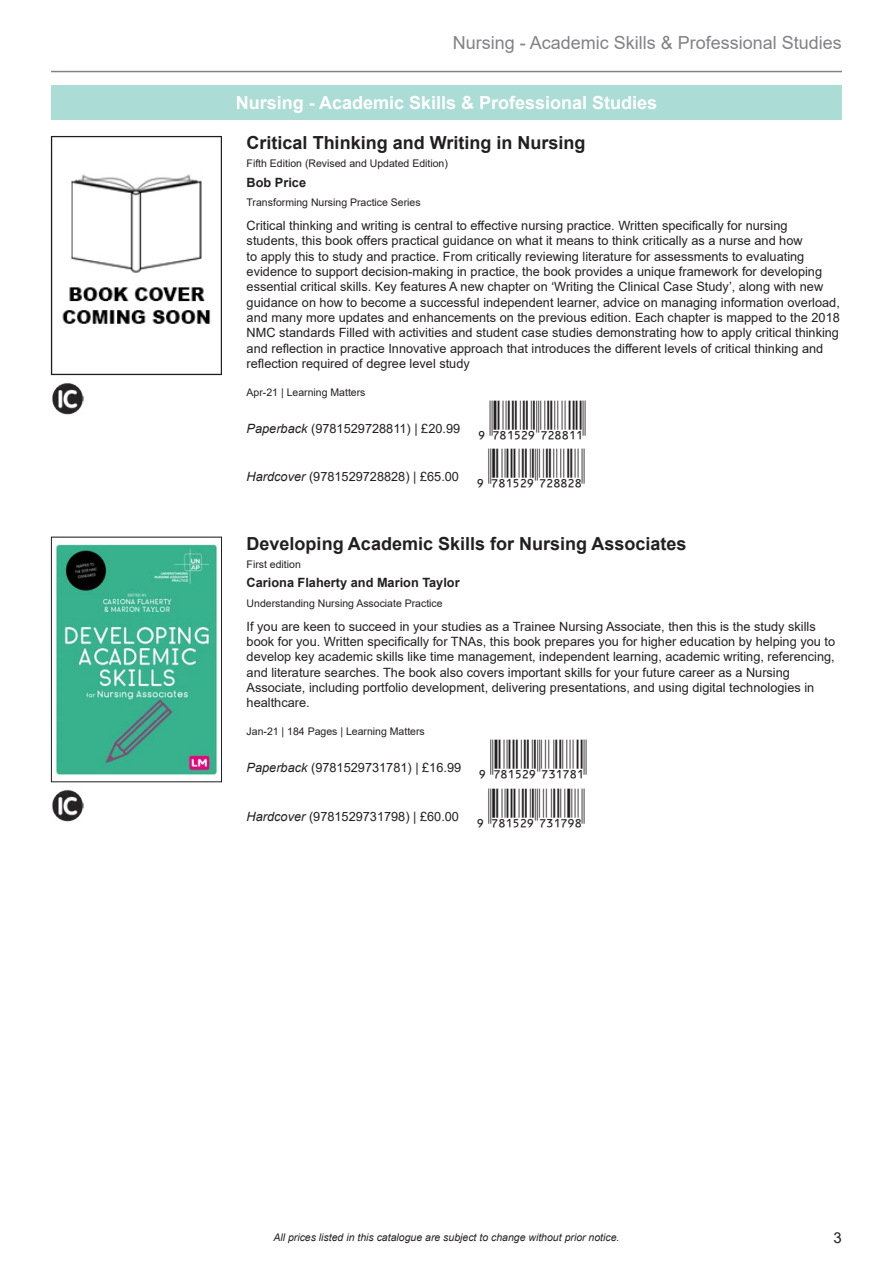
<style>
.page{position:relative;width:893px;height:1263px;background:#fff}
.page>*{position:absolute;margin:0;border:0;box-sizing:border-box;transform-origin:0 0}
.t1{font:39px "Ean Bwr P36 Tt";color:#231f20}
.t2{font:700 18px "Arial";color:#231f20}
.t3{font:18px "Arial";color:#808285}
.t4{font:700 18px "Arial";color:#fff}
.t5{font:15px "Arial";color:#231f20}
.t6{font:12.75px/15.3px "Arial";color:#231f20}
.t7{font:700 12.75px "Arial";color:#231f20}
.t8{font:10.5px "Arial";color:#231f20}
.t9{font:italic 10.5px "Arial";color:#231f20}
.s1{font-style:italic}
</style>
<div class="page">
<hr style="left:51px;top:71px;width:791px;height:1px;background:#808285">
<div style="left:51px;top:85px;width:791px;height:34px;background:#abdcd6"></div>
<img style="left:62px;top:174px;width:149px;height:150px">
<div style="left:51px;top:136px;width:171px;height:239px;border:1px solid #231f20"></div>
<img style="left:52px;top:383px;width:32px;height:31px">
<img style="left:53px;top:542px;width:165px;height:234px">
<div style="left:51px;top:537px;width:171px;height:245px;border:1px solid #231f20"></div>
<img style="left:52px;top:790px;width:32px;height:31px">
<h2 class="t3" style="left:453px;top:30px;width:391px">Nursing - Academic Skills &amp; Professional Studies</h2>
<h2 class="t4" style="left:236px;top:90px;width:423px">Nursing - Academic Skills &amp; Professional Studies</h2>
<h2 class="t2" style="left:247px;top:130px;width:340px">Critical Thinking and Writing in Nursing</h2>
<p class="t8" style="left:247px;top:156px;width:203px">Fifth Edition (Revised and Updated Edition)</p>
<p class="t7" style="left:247px;top:173px;width:61px">Bob Price</p>
<p class="t8" style="left:247px;top:195px;width:176px">Transforming Nursing Practice Series</p>
<p class="t6" style="left:247px;top:218px;width:595px">Critical thinking and writing is central to effective nursing practice. Written specifically for nursing students, this book offers practical guidance on what it means to think critically as a nurse and how<br>to apply this to study and practice. From critically reviewing literature for assessments to evaluating evidence to support decision-making in practice, the book provides a unique framework for developing essential critical skills. Key features A new chapter on ‘Writing the Clinical Case Study’, along with new guidance on how to become a successful independent learner, advice on managing information overload, and many more updates and enhancements on the previous edition. Each chapter is mapped to the 2018<br>NMC standards Filled with activities and student case studies demonstrating how to apply critical thinking and reflection in practice Innovative approach that introduces the different levels of critical thinking and reflection required of degree level study</p>
<p class="t8" style="left:247px;top:385px;width:120px">Apr-21 | Learning Matters</p>
<p class="t6" style="left:247px;top:420px;width:215px"><span class="s1">Paperback</span> (9781529728811) | £20.99</p>
<h1 class="t1" style="left:467px;top:400px;width:120px">,!7IB5C9-HCIIBB!</h1>
<p class="t6" style="left:247px;top:469px;width:214px"><span class="s1">Hardcover</span> (9781529728828) | £65.00</p>
<h1 class="t1" style="left:466px;top:449px;width:120px">,!7IB5C9-HCIICI!</h1>
<h2 class="t2" style="left:247px;top:531px;width:441px">Developing Academic Skills for Nursing Associates</h2>
<p class="t8" style="left:247px;top:557px;width:56px">First edition</p>
<p class="t7" style="left:247px;top:574px;width:215px">Cariona Flaherty and Marion Taylor</p>
<p class="t8" style="left:247px;top:596px;width:198px">Understanding Nursing Associate Practice</p>
<p class="t6" style="left:247px;top:618px;width:590px">If you are keen to succeed in your studies as a Trainee Nursing Associate, then this is the study skills book for you. Written specifically for TNAs, this book prepares you for higher education by helping you to develop key academic skills like time management, independent learning, academic writing, referencing, and literature searches. The book also covers important skills for your future career as a Nursing Associate, including portfolio development, delivering presentations, and using digital technologies in healthcare.</p>
<p class="t8" style="left:247px;top:724px;width:180px">Jan-21 | 184 Pages | Learning Matters</p>
<p class="t6" style="left:247px;top:760px;width:216px"><span class="s1">Paperback</span> (9781529731781) | £16.99</p>
<h1 class="t1" style="left:468px;top:739px;width:120px">,!7IB5C9-HDBHIB!</h1>
<p class="t6" style="left:247px;top:809px;width:214px"><span class="s1">Hardcover</span> (9781529731798) | £60.00</p>
<h1 class="t1" style="left:466px;top:788px;width:120px">,!7IB5C9-HDBHJI!</h1>
<p class="t9" style="left:273px;top:1231px;width:348px">All prices listed in this catalogue are subject to change without prior notice.</p>
<p class="t5" style="left:834px;top:1227px;width:10px">3</p>
</div>
